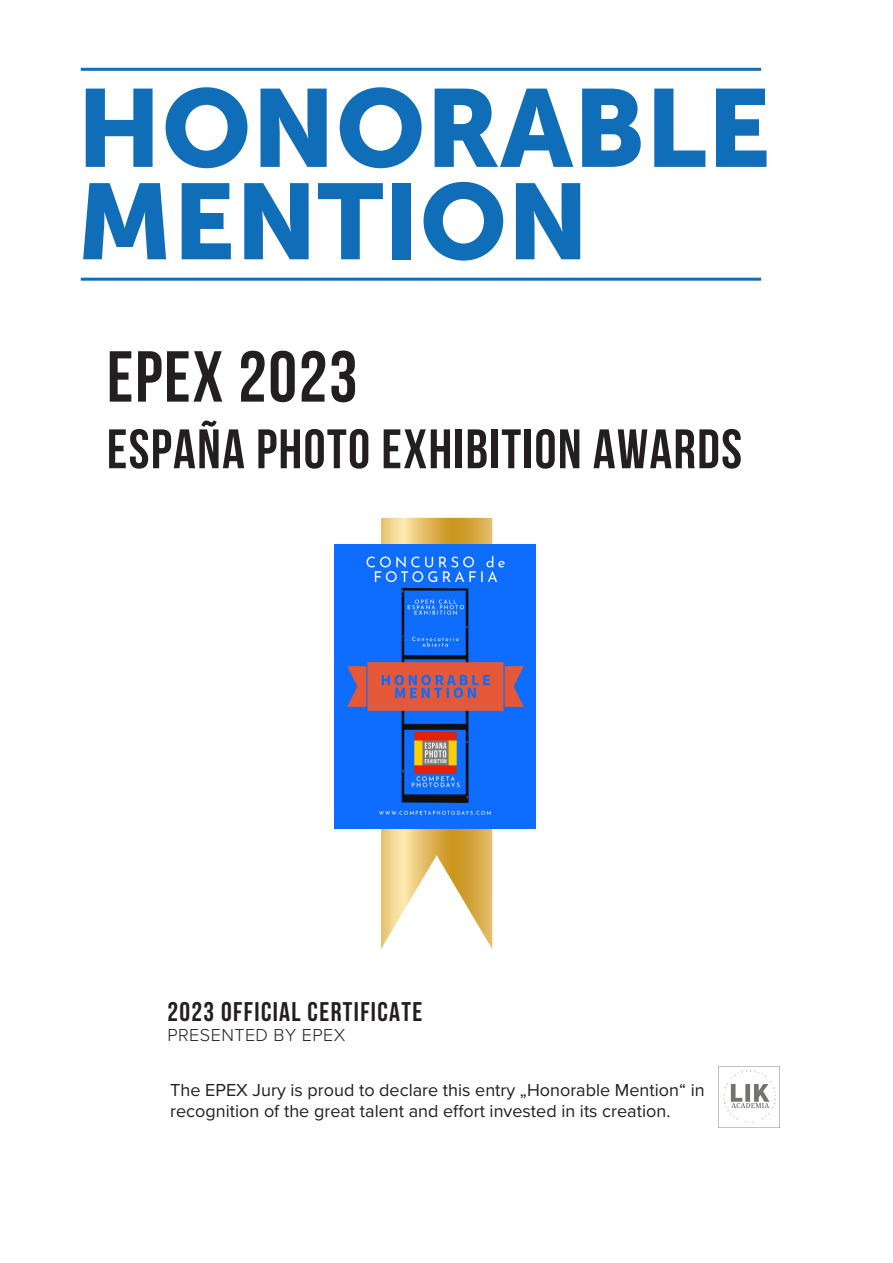
<style>
.page{position:relative;width:893px;height:1263px;background:#fff}
.page>*{position:absolute;margin:0;border:0;box-sizing:border-box;transform-origin:0 0}
.t1{font:109.5px "Museo Sans 900";color:#106db7}
.t2{font:106.5px "Museo Sans 900";color:#106db7}
.t3{font:72px "Bebas Neue";letter-spacing:.025em;color:#231f20}
.t4{font:55.5px "Bebas Neue";letter-spacing:.025em;color:#231f20}
.t5{font:27px "Bebas Neue";letter-spacing:.05em;color:#231f20}
.t6{font:18px/21.6px "Proxima Nova";color:#231f20}
.t7{font:300 18px "Proxima Nova";letter-spacing:.025em;color:#231f20}
.s1{font-style:inherit}
</style>
<div class="page">
<hr style="left:81px;top:68px;width:680px;height:3px;background:#106db7">
<hr style="left:81px;top:278px;width:680px;height:3px;background:#106db7">
<svg style="left:381px;top:518px;width:111px;height:431px"></svg>
<img style="left:335px;top:545px;width:201px;height:283px">
<img style="left:718px;top:1066px;width:62px;height:62px">
<p class="t1" style="left:77px;top:66px;width:696px">HONORABLE</p>
<p class="t2" style="left:77px;top:162px;width:514px">MENTION</p>
<h3 class="t3" style="left:107px;top:337px;width:252px">EPEX 202<span class="s1">3</span></h3>
<h3 class="t4" style="left:107px;top:419px;width:637px">ESPA<span class="s1">Ñ</span>A PHOTO EXHIBITION AWARDS</h3>
<h3 class="t5" style="left:167px;top:997px;width:257px">202<span class="s1">3</span> OFFICIAL CERTIFICATE</h3>
<p class="t7" style="left:167px;top:1022px;width:179px">PRESENTED BY EPEX</p>
<p class="t6" style="left:170px;top:1078px;width:536px">The EPEX Jury is proud to declare this entry „Honorable Mention“ in recognition of the great talent and effort invested in its creation.</p>
</div>
